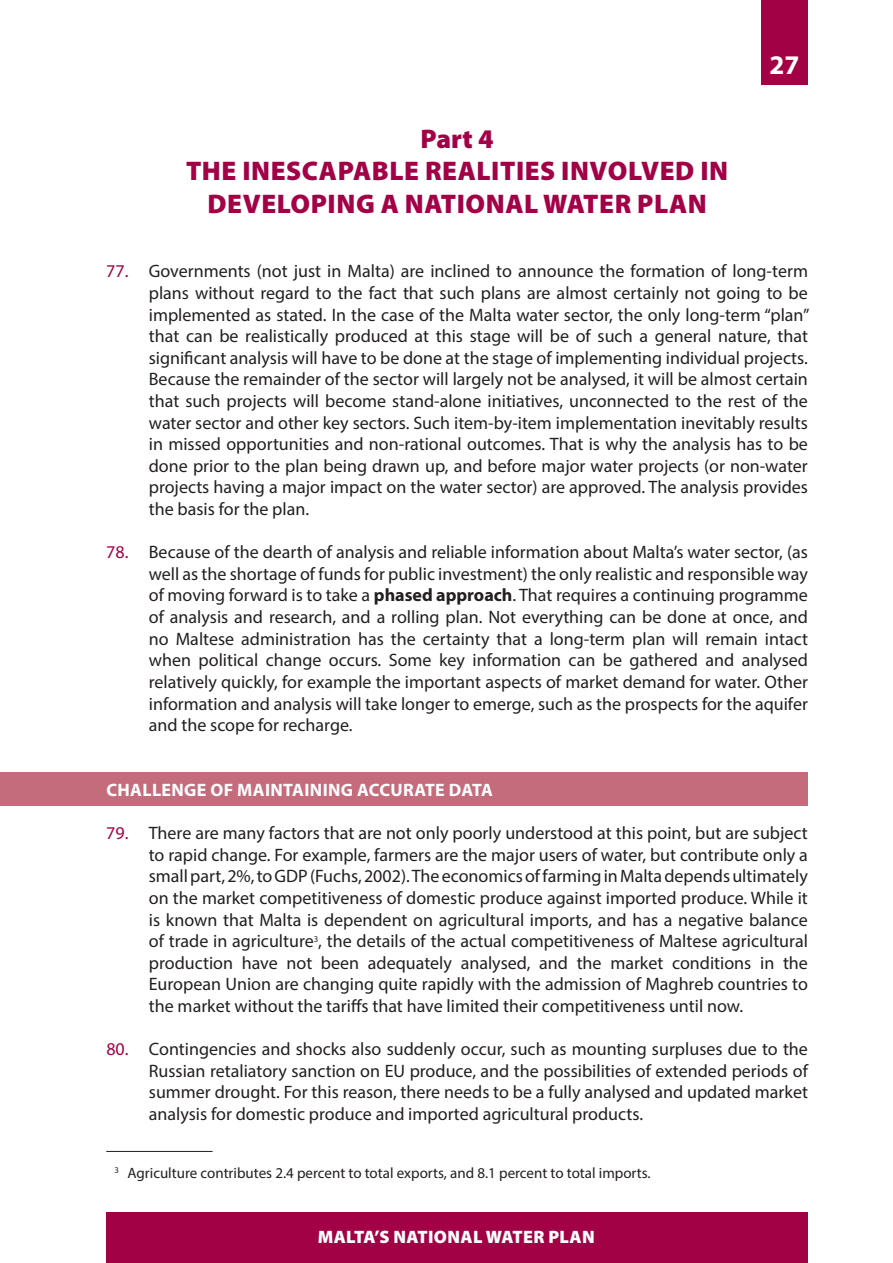
<style>
.page{position:relative;width:893px;height:1263px;background:#fff}
.page>*{position:absolute;margin:0;border:0;box-sizing:border-box;transform-origin:0 0}
.t1{font:900 27px/32.4px "Myriad Pro";letter-spacing:.02em;color:#a30146;text-align:center}
.t2{font:700 27px "Myriad Pro";color:#fff}
.t3{font:18px/21.6px "Myriad Pro";color:#231f20;text-align:justify}
.t4{font:700 18px "Myriad Pro";letter-spacing:.02em;color:#fff}
.t5{font:900 18px "Myriad Pro";letter-spacing:.02em;color:#fff}
.t6{font:15px "Myriad Pro";color:#231f20}
.s1{color:#a30146}
.s2{font-weight:700}
</style>
<div class="page">
<div style="left:106px;top:1212px;width:702px;height:51px;background:#a30146"></div>
<div style="left:761px;top:0;width:46px;height:85px;background:#a30146"></div>
<div style="left:0;top:773px;width:808px;height:33px;background:#c56c7c"></div>
<hr style="left:106px;top:1151px;width:107px;height:1px;background:#231f20">
<h1 class="t1" style="left:186px;top:121px;width:544px">PART 4<br>THE INESCAPABLE REALITIES INVOLVED IN<br>DEVELOPING A NATIONAL WATER PLAN</h1>
<h1 class="t2" style="left:770px;top:48px;width:31px">27</h1>
<p class="t3" style="left:149px;top:260px;width:662px;text-indent:-43px"><span class="s1">77.</span> Governments (not just in Malta) are inclined to announce the formation of long-term plans without regard to the fact that such plans are almost certainly not going to be implemented as stated. In the case of the Malta water sector, the only long-term “plan” that can be realistically produced at this stage will be of such a general nature, that significant analysis will have to be done at the stage of implementing individual projects.<br>Because the remainder of the sector will largely not be analysed, it will be almost certain that such projects will become stand-alone initiatives, unconnected to the rest of the water sector and other key sectors. Such item-by-item implementation inevitably results in missed opportunities and non-rational outcomes. That is why the analysis has to be done prior to the plan being drawn up, and before major water projects (or non-water projects having a major impact on the water sector) are approved. The analysis provides the basis for the plan.</p>
<p class="t3" style="left:149px;top:541px;width:661px;text-indent:-42px"><span class="s1">78.</span> Because of the dearth of analysis and reliable information about Malta’s water sector, (as well as the shortage of funds for public investment) the only realistic and responsible way of moving forward is to take a <span class="s2">PHASED APPROACH</span>. That requires a continuing programme of analysis and research, and a rolling plan. Not everything can be done at once, and no Maltese administration has the certainty that a long-term plan will remain intact when political change occurs. Some key information can be gathered and analysed relatively quickly, for example the important aspects of market demand for water. Other information and analysis will take longer to emerge, such as the prospects for the aquifer and the scope for recharge.</p>
<p class="t4" style="left:106px;top:778px;width:35px">CHALLE</p>
<p class="t4" style="left:172px;top:778px;width:243px">NGE OF MAI NTAI NING ACCURATE</p>
<p class="t4" style="left:449px;top:778px;width:12px">DATA</p>
<p class="t3" style="left:149px;top:822px;width:661px;text-indent:-43px"><span class="s1">79.</span> There are many factors that are not only poorly understood at this point, but are subject to rapid change. For example, farmers are the major users of water, but contribute only a small part, 2%, to GDP (Fuchs, 2002).The economics of farming in Malta depends ultimately on the market competitiveness of domestic produce against imported produce. While it is known that Malta is dependent on agricultural imports, and has a negative balance of trade in agriculture<sup>3</sup>, the details of the actual competitiveness of Maltese agricultural production have not been adequately analysed, and the market conditions in the European Union are changing quite rapidly with the admission of Maghreb countries to the market without the tariffs that have limited their competitiveness until now.</p>
<p class="t3" style="left:149px;top:1038px;width:661px;text-indent:-43px"><span class="s1">80.</span> Contingencies and shocks also suddenly occur, such as mounting surpluses due to the Russian retaliatory sanction on EU produce, and the possibilities of extended periods of summer drought. For this reason, there needs to be a fully analysed and updated market analysis for domestic produce and imported agricultural products.</p>
<p class="t6" style="left:115px;top:1164px;width:538px"><sup>3</sup> Agriculture contributes 2.4 percent to total exports, and 8.1 percent to total imports.</p>
<p class="t5" style="left:318px;top:1225px;width:278px">MALTA’S NATIONAL WATER PLAN</p>
</div>
